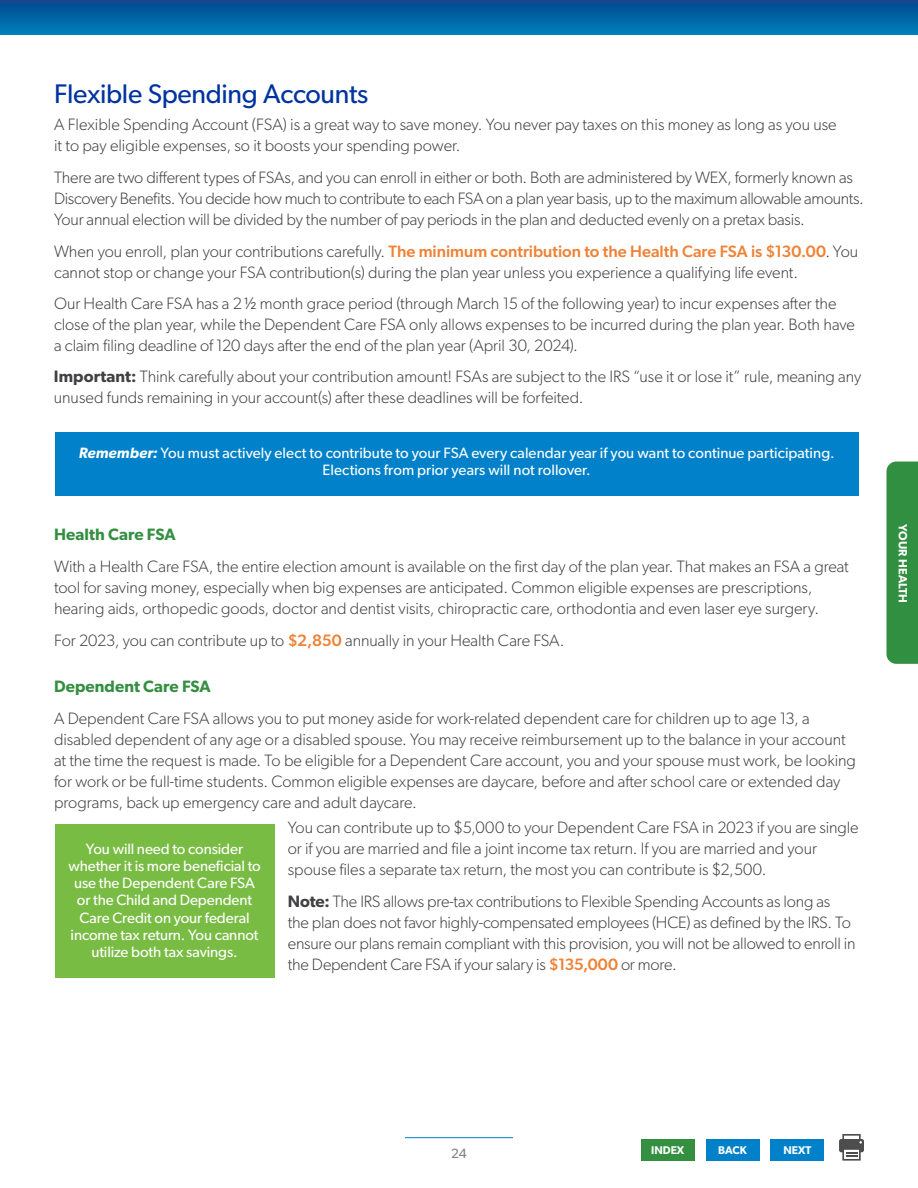
<style>
.page{position:relative;width:918px;height:1188px;background:#fff}
.page>*{position:absolute;margin:0;border:0;box-sizing:border-box;transform-origin:0 0}
.t1{font:27px "Gibson";letter-spacing:-.01em;color:#0033a0}
.t2{font:300 16.5px/21px "Gibson";letter-spacing:-.005em;color:#414042}
.t3{font:600 16.5px "Gibson";letter-spacing:.005em;color:#348f41}
.t4{font:15px/17.2px "Gibson";color:#fff;text-align:center}
.t5{font:13.5px "Gibson";color:#808285}
.t6{font:600 12px "Gibson";letter-spacing:.015em;color:#fff}
.t7{font:600 11.25px "Gibson";color:#fff}
.s1{font-weight:500;color:#ee8236}
.s2{font-family:"Univers LT Std"}
.s3{font-weight:600}
.s4{font-weight:600;font-style:italic}
</style>
<div class="page">
<hr style="left:405px;top:1137px;width:108px;height:1px;background:#0081c9">
<div style="left:641px;top:1139px;width:54px;height:22px;background:#348f41"></div>
<div style="left:706px;top:1139px;width:53px;height:22px;background:#0081c9"></div>
<div style="left:770px;top:1139px;width:54px;height:22px;background:#0081c9"></div>
<svg style="left:839px;top:1134px;width:25px;height:27px"></svg>
<svg style="left:0;top:0;width:918px;height:35px;background:#0263a3"></svg>
<div style="left:886px;top:462px;width:32px;height:202px;background:#318f41"></div>
<div style="left:55px;top:432px;width:804px;height:63px;background:#0081c9"></div>
<div style="left:55px;top:824px;width:219px;height:153px;background:#79bc43"></div>
<h1 class="t1" style="left:54px;top:77px;width:316px">Flexible Spending Accounts</h1>
<p class="t2" style="left:54px;top:114px;width:784px">A Flexible Spending Account (FSA) is a great way to save money. You never pay taxes on this money as long as you use it to pay eligible expenses, so it boosts your spending power.</p>
<p class="t2" style="left:54px;top:167px;width:811px">There are two different types of FSAs, and you can enroll in either or both. Both are administered by WEX, formerly known as<br>Discovery Benefits. You decide how much to contribute to each FSA on a plan year basis, up to the maximum allowable amounts.<br>Your annual election will be divided by the number of pay periods in the plan and deducted evenly on a pretax basis.</p>
<p class="t2" style="left:54px;top:240px;width:806px">When you enroll, plan your contributions carefully. <span class="s1">The minimum contribution to the Health Care FSA is $130.00</span>. You cannot stop or change your FSA contribution(s) during the plan year unless you experience a qualifying life event.</p>
<p class="t2" style="left:54px;top:293px;width:802px">Our Health Care FSA has a 2 <span class="s2">1/2</span> month grace period (through March 15 of the following year) to incur expenses after the close of the plan year, while the Dependent Care FSA only allows expenses to be incurred during the plan year. Both have a claim filing deadline of 120 days after the end of the plan year (April 30, 2024).</p>
<p class="t2" style="left:54px;top:366px;width:809px"><span class="s3">Important:</span> Think carefully about your contribution amount! FSAs are subject to the IRS “use it or lose it” rule, meaning any unused funds remaining in your account(s) after these deadlines will be forfeited.</p>
<p class="t4" style="left:79px;top:444px;width:757px"><span class="s4">Remember:</span> You must actively elect to contribute to your FSA every calendar year if you want to continue participating.<br>Elections from prior years will not rollover.</p>
<p class="t3" style="left:54px;top:525px;width:123px">Health Care FSA</p>
<p class="t2" style="left:54px;top:556px;width:796px">With a Health Care FSA, the entire election amount is available on the first day of the plan year. That makes an FSA a great tool for saving money, especially when big expenses are anticipated. Common eligible expenses are prescriptions, hearing aids, orthopedic goods, doctor and dentist visits, chiropractic care, orthodontia and even laser eye surgery.</p>
<p class="t2" style="left:54px;top:630px;width:512px">For 2023, you can contribute up to <span class="s1">$2,850</span> annually in your Health Care FSA.</p>
<p class="t3" style="left:54px;top:677px;width:158px">Dependent Care FSA</p>
<p class="t2" style="left:54px;top:708px;width:804px">A Dependent Care FSA allows you to put money aside for work-related dependent care for children up to age 13, a disabled dependent of any age or a disabled spouse. You may receive reimbursement up to the balance in your account at the time the request is made. To be eligible for a Dependent Care account, you and your spouse must work, be looking for work or be full-time students. Common eligible expenses are daycare, before and after school care or extended day programs, back up emergency care and adult daycare.</p>
<p class="t2" style="left:288px;top:817px;width:572px">You can contribute up to $5,000 to your Dependent Care FSA in 2023 if you are single or if you are married and file a joint income tax return. If you are married and your spouse files a separate tax return, the most you can contribute is $2,500.</p>
<p class="t2" style="left:288px;top:891px;width:569px"><span class="s3">Note:</span> The IRS allows pre-tax contributions to Flexible Spending Accounts as long as the plan does not favor highly-compensated employees (HCE) as defined by the IRS. To ensure our plans remain compliant with this provision, you will not be allowed to enroll in the Dependent Care FSA if your salary is <span class="s1">$135,000</span> or more.</p>
<p class="t4" style="left:68px;top:840px;width:194px">You will need to consider whether it is more beneficial to use the Dependent Care FSA or the Child and Dependent<br>Care Credit on your federal income tax return. You cannot utilize both tax savings.</p>
<p class="t6" style="left:910px;top:524px;width:81px;rotate:90deg">YOUR HEALTH</p>
<p class="t5" style="left:451px;top:1146px;width:17px">24</p>
<p class="t7" style="left:651px;top:1143px;width:34px">INDEX</p>
<p class="t7" style="left:718px;top:1143px;width:30px">BACK</p>
<p class="t7" style="left:783px;top:1143px;width:29px">NEXT</p>
</div>
